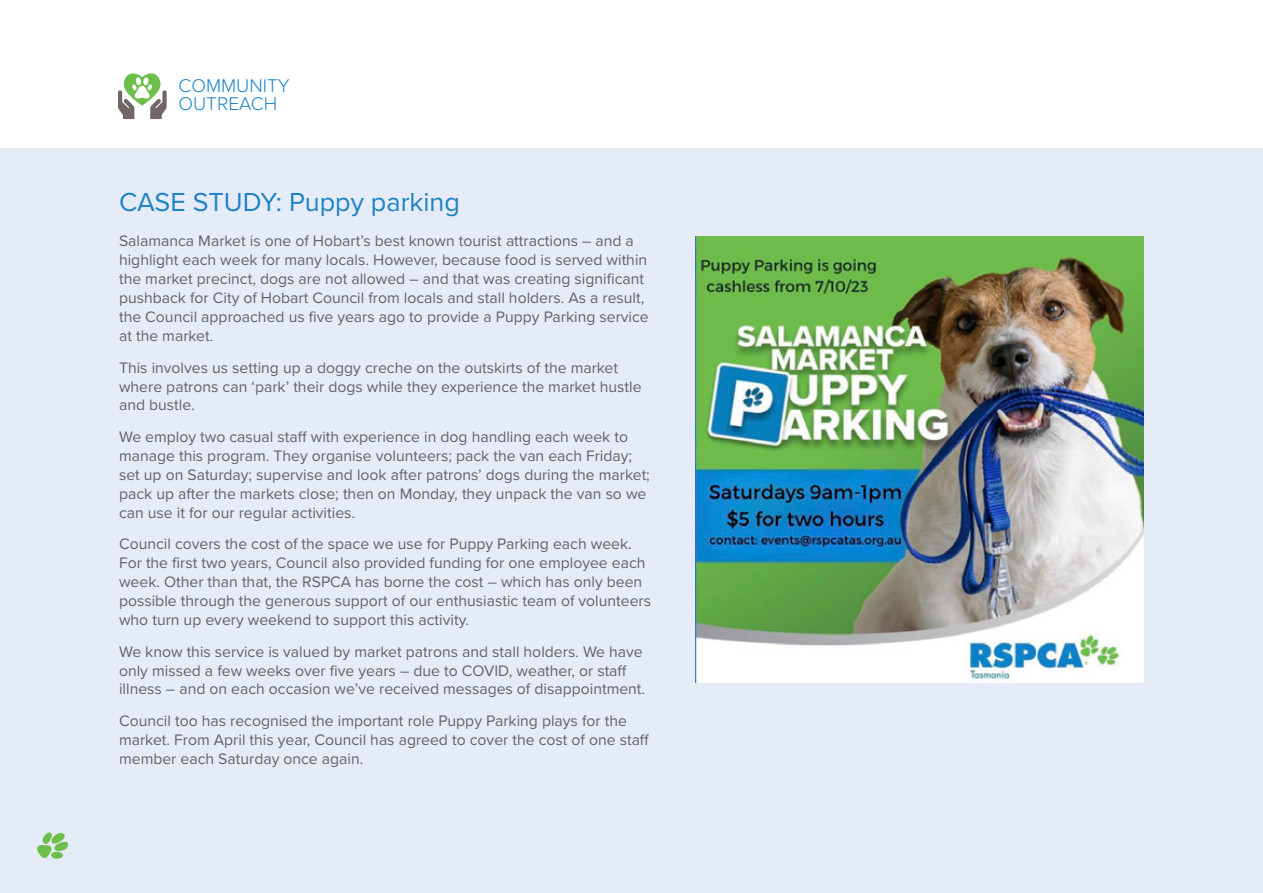
<style>
.page{position:relative;width:1263px;height:893px;background:#fff}
.page>*{position:absolute;margin:0;border:0;box-sizing:border-box;transform-origin:0 0}
.t1{font:27px "Proxima Nova";color:#1c83c6}
.t2{font:300 19.05px/17.7px "Proxima Nova";color:#1c83c6}
.t3{font:15.75px/18.9px "Proxima Nova";color:#636366}
</style>
<div class="page">
<div style="left:0;top:149px;width:1263px;height:744px;background:#e6ecf7"></div>
<svg style="left:118px;top:73px;width:49px;height:46px"></svg>
<img style="left:695px;top:236px;width:449px;height:447px">
<svg style="left:36px;top:832px;width:32px;height:27px"></svg>
<p class="t2" style="left:179px;top:76px;width:112px">COMMUNITY<br>OUTREACH</p>
<h1 class="t1" style="left:119px;top:181px;width:342px">CASE STUDY: Puppy parking</h1>
<p class="t3" style="left:119px;top:231px;width:531px">Salamanca Market is one of Hobart’s best known tourist attractions – and a highlight each week for many locals. However, because food is served within the market precinct, dogs are not allowed – and that was creating significant pushback for City of Hobart Council from locals and stall holders. As a result, the Council approached us five years ago to provide a Puppy Parking service at the market.</p>
<p class="t3" style="left:119px;top:357px;width:524px">This involves us setting up a doggy creche on the outskirts of the market where patrons can ‘park’ their dogs while they experience the market hustle and bustle.</p>
<p class="t3" style="left:119px;top:427px;width:532px">We employ two casual staff with experience in dog handling each week to manage this program. They organise volunteers; pack the van each Friday; set up on Saturday; supervise and look after patrons’ dogs during the market; pack up after the markets close; then on Monday, they unpack the van so we can use it for our regular activities.</p>
<p class="t3" style="left:119px;top:534px;width:533px">Council covers the cost of the space we use for Puppy Parking each week.<br>For the first two years, Council also provided funding for one employee each week. Other than that, the RSPCA has borne the cost – which has only been possible through the generous support of our enthusiastic team of volunteers who turn up every weekend to support this activity.</p>
<p class="t3" style="left:119px;top:641px;width:528px">We know this service is valued by market patrons and stall holders. We have only missed a few weeks over five years – due to COVID, weather, or staff illness – and on each occasion we’ve received messages of disappointment.</p>
<p class="t3" style="left:119px;top:711px;width:532px">Council too has recognised the important role Puppy Parking plays for the market. From April this year, Council has agreed to cover the cost of one staff member each Saturday once again.</p>
</div>
